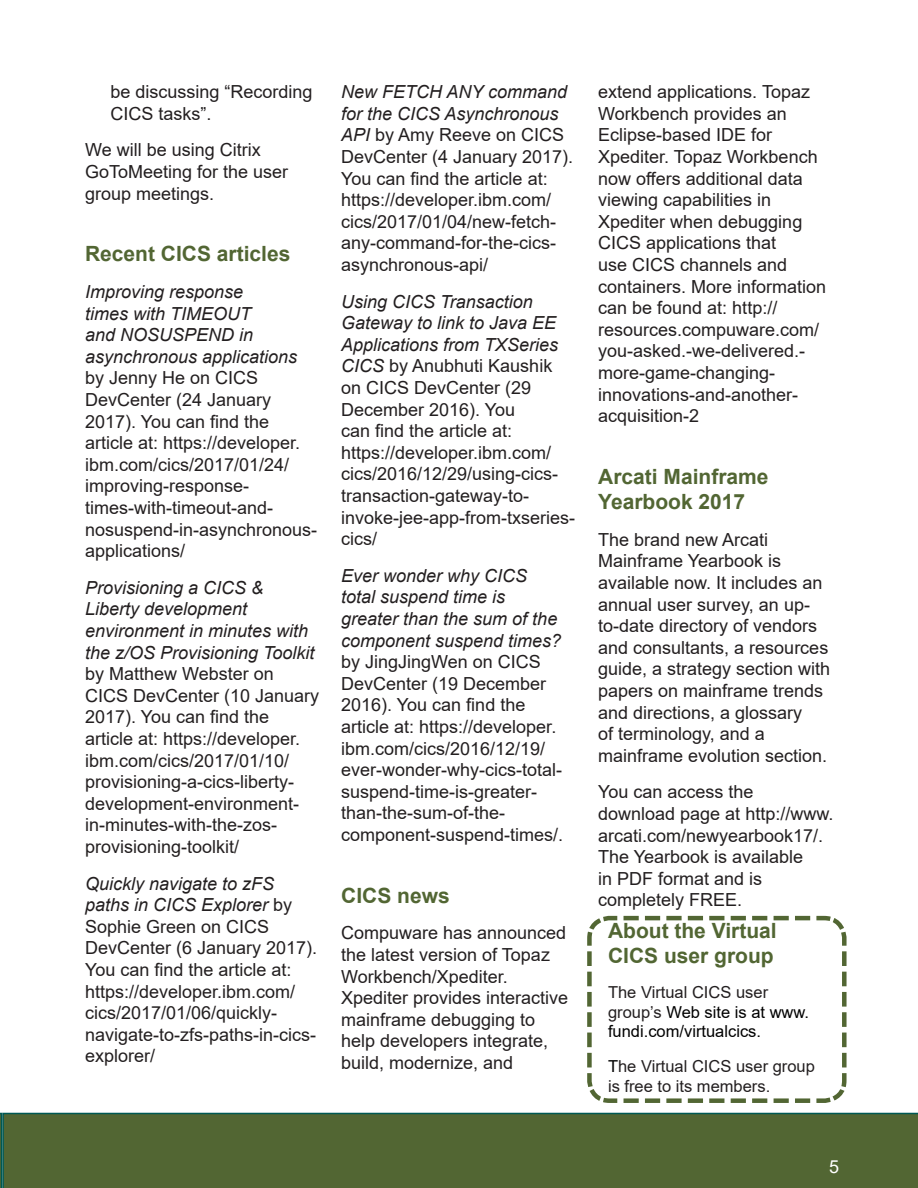
<style>
.page{position:relative;width:918px;height:1188px;background:#fff}
.page>*{position:absolute;margin:0;border:0;box-sizing:border-box;transform-origin:0 0}
.text{font:700 21px/25.2px "Arial";color:#526633}
.text-2{font:18px/21.6px "Arial";color:#231f20}
.blob{font:18px/21.6px "Arial";color:#231f20}
.t1{font:18px "Arial";color:#fff}
.text-3{font:16.5px/19.8px "Arial";color:#000}
.text-4{font:16.5px/19.8px "Arial";color:#231f20}
.s1{font-style:italic}
.s2{color:#231f20}
.s3{color:#000}
</style>
<div class="page">
<svg style="left:0;top:1113px;width:2px;height:75px"></svg>
<div style="left:2px;top:1113px;width:916px;height:75px;background:#526633"></div>
<svg style="left:587px;top:915px;width:260px;height:188px"></svg>
<p class="blob" style="left:111px;top:81px;width:204px">be discussing “Recording<br>CICS tasks”.</p>
<p class="text-2" style="left:85px;top:139px;width:205px">We will be using Citrix<br>GoToMeeting for the user group meetings.</p>
<p class="text" style="left:85px;top:242px;width:207px">Recent CICS articles</p>
<p class="text-2" style="left:85px;top:281px;width:234px"><span class="s1">Improving response<br>times with TIMEOUT<br>and NOSUSPEND in asynchronous applications </span>by Jenny He on CICS<br>DevCenter (24 January<br>2017). You can find the article at: https://developer. ibm.com/cics/2017/01/24/ improving-response&shy;times-with-timeout-and&shy;nosuspend-in-asynchronous&shy;applications/</p>
<p class="text-2" style="left:85px;top:577px;width:236px"><span class="s1">Provisioning a CICS &amp;<br>Liberty development environment in minutes with the z/OS Provisioning Toolkit </span>by Matthew Webster on<br>CICS DevCenter (10 January<br>2017). You can find the article at: https://developer. ibm.com/cics/2017/01/10/ provisioning-a-cics-liberty&shy;development-environment&shy;in-minutes-with-the-zos&shy;provisioning-toolkit/</p>
<p class="text-2" style="left:85px;top:872px;width:234px"><span class="s1">Quickly navigate to zFS paths in CICS Explorer</span> by<br>Sophie Green on CICS<br>DevCenter (6 January 2017).<br>You can find the article at: https://developer.ibm.com/ cics/2017/01/06/quickly&shy;navigate-to-zfs-paths-in-cics&shy;explorer/</p>
<p class="text-2" style="left:341px;top:81px;width:234px"><span class="s1">New FETCH ANY command for the CICS Asynchronous<br>API</span> by Amy Reeve on CICS<br>DevCenter (4 January 2017).<br>You can find the article at: https://developer.ibm.com/ cics/2017/01/04/new-fetch&shy;any-command-for-the-cics&shy;asynchronous-api/</p>
<p class="text-2" style="left:341px;top:290px;width:236px"><span class="s1">Using CICS Transaction<br>Gateway to link to Java EE<br>Applications from TXSeries<br>CICS</span> by Anubhuti Kaushik on CICS DevCenter (29<br>December 2016). You<br>can find the article at: https://developer.ibm.com/ cics/2016/12/29/using-cics&shy;transaction-gateway-to&shy;invoke-jee-app-from-txseries&shy;cics/</p>
<p class="text-2" style="left:341px;top:565px;width:224px"><span class="s1">Ever wonder why CICS total suspend time is greater than the sum of the component suspend times? </span>by JingJingWen on CICS<br>DevCenter (19 December<br>2016). You can find the article at: https://developer. ibm.com/cics/2016/12/19/ ever-wonder-why-cics-total&shy;suspend-time-is-greater&shy;than-the-sum-of-the&shy;component-suspend-times/.</p>
<p class="text" style="left:341px;top:883px;width:110px">CICS news</p>
<p class="text-2" style="left:341px;top:922px;width:229px">Compuware has announced the latest version of Topaz<br>Workbench/Xpediter.<br>Xpediter provides interactive mainframe debugging to help developers integrate, build, modernize, and</p>
<p class="text-2" style="left:598px;top:81px;width:230px">extend applications. Topaz<br>Workbench provides an<br>Eclipse-based IDE for<br>Xpediter. Topaz Workbench now offers additional data viewing capabilities in<br>Xpediter when debugging<br>CICS applications that<br>use CICS channels and containers. More information can be found at: http:// resources.compuware.com/ you-asked.-we-delivered.- more-game-changing&shy;innovations-and-another&shy;acquisition-2</p>
<p class="text" style="left:598px;top:464px;width:172px">Arcati Mainframe<br>Yearbook 2017</p>
<p class="text-2" style="left:598px;top:529px;width:234px">The brand new Arcati<br>Mainframe Yearbook is available now. It includes an annual user survey, an up&shy;to-date directory of vendors and consultants, a resources guide, a strategy section with papers on mainframe trends and directions, a glossary<br>of terminology, and a mainframe evolution section.</p>
<p class="text-2" style="left:598px;top:781px;width:237px">You can access the download page at http://www. arcati.com/newyearbook17/.<br>The Yearbook is available<br>in PDF format and is completely FREE.</p>
<p class="text" style="left:608px;top:918px;width:170px">About the Virtual<br>CICS user group</p>
<p class="text-3" style="left:608px;top:982px;width:203px"><span class="s2">The Virtual CICS user group’s</span> Web site is at www. fundi.com/virtualcics.</p>
<p class="text-4" style="left:608px;top:1056px;width:208px"><span class="s3">T</span>he Virtual CICS user group is free to its members.</p>
<p class="t1" style="left:829px;top:1154px;width:12px">5</p>
</div>
